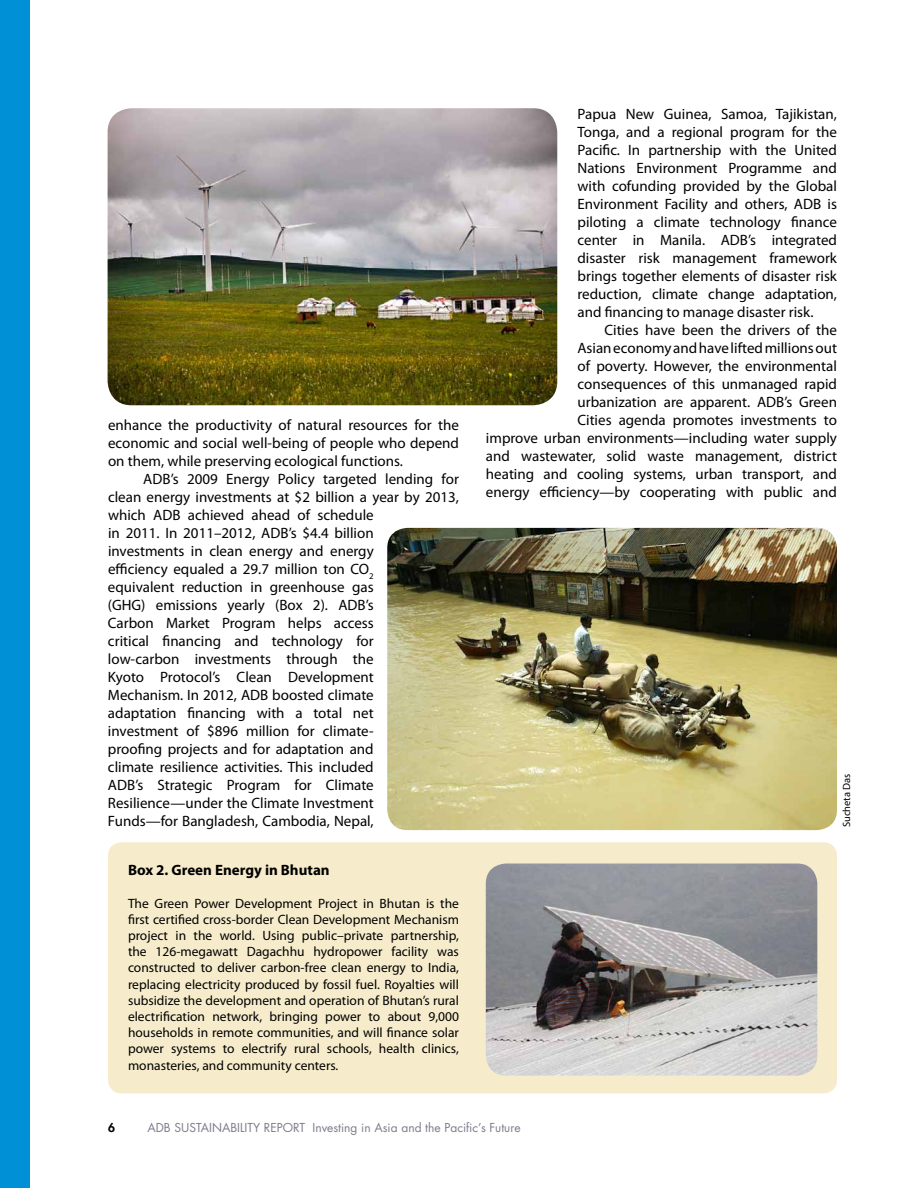
<style>
.page{position:relative;width:918px;height:1188px;background:#0090d6}
.page>*{position:absolute;margin:0;border:0;box-sizing:border-box;transform-origin:0 0}
.t1{font:15px/18px "Myriad Pro";color:#000;text-align:justify}
.t2{font:700 15px "Myriad Pro";color:#000}
.t3{font:13.5px/16.2px "Myriad Pro";color:#000;text-align:justify}
.t4{font:12px "Futura Std";color:#7c7c8c}
.t5{font:800 12px "Futura Std";color:#000}
.t6{font:10.5px "Myriad Pro";color:#000}
</style>
<div class="page">
<div style="left:30px;top:0;width:888px;height:1188px;background:#fff"></div>
<div style="left:108px;top:842px;width:729px;height:251px;background:#f6ebcb;border-radius:14px"></div>
<img style="left:486px;top:864px;width:331px;height:212px">
<img style="left:387px;top:528px;width:450px;height:302px">
<img style="left:108px;top:108px;width:449px;height:297px">
<p class="t1" style="left:108px;top:416px;width:352px">enhance the productivity of natural resources for the economic and social well-being of people who depend on them, while preserving ecological functions.</p>
<p class="t1" style="left:108px;top:470px;width:353px;text-align:left;text-indent:35px">ADB’s 2009 Energy Policy targeted lending for clean energy investments at $2 billion a year by 2013, which ADB achieved ahead of schedule<br>in 2011. In 2011–2012, ADB’s $4.4 billion<br>investments in clean energy and energy<br>efficiency equaled a 29.7 million ton CO<sub>2<br></sub>equivalent reduction in greenhouse gas<br>(GHG) emissions yearly (Box 2). ADB’s<br>Carbon Market Program helps access<br>critical financing and technology for<br>low-carbon investments through the<br>Kyoto Protocol’s Clean Development<br>Mechanism. In 2012, ADB boosted climate<br>adaptation financing with a total net<br>investment of $896 million for climate-<br>proofing projects and for adaptation and<br>climate resilience activities. This included<br>ADB’s Strategic Program for Climate Resilience—under the Climate Investment<br>Funds—for Bangladesh, Cambodia, Nepal,</p>
<p class="t2" style="left:128px;top:860px;width:203px">Box 2. Green Energy in Bhutan</p>
<p class="t3" style="left:128px;top:895px;width:332px">The Green Power Development Project in Bhutan is the first certified cross-border Clean Development Mechanism project in the world. Using public–private partnership, the 126-megawatt Dagachhu hydropower facility was constructed to deliver carbon-free clean energy to India, replacing electricity produced by fossil fuel. Royalties will subsidize the development and operation of Bhutan’s rural electrification network, bringing power to about 9,000 households in remote communities, and will finance solar power systems to electrify rural schools, health clinics, monasteries, and community centers.</p>
<p class="t1" style="left:578px;top:105px;width:261px">Papua New Guinea, Samoa, Tajikistan, Tonga, and a regional program for the Pacific. In partnership with the United Nations Environment Programme and with cofunding provided by the Global Environment Facility and others, ADB is piloting a climate technology finance center in Manila. ADB’s integrated disaster risk management framework brings together elements of disaster risk reduction, climate change adaptation, and financing to manage disaster risk.</p>
<p class="t1" style="left:486px;top:321px;width:353px;text-align:right">Cities have been the drivers of the<br>Asian economy and have lifted millions out<br>of poverty. However, the environmental consequences of this unmanaged rapid<br>urbanization are apparent. ADB’s Green<br>Cities agenda promotes investments to<br>improve urban environments—including water supply and wastewater, solid waste management, district heating and cooling systems, urban transport, and energy efficiency—by cooperating with public and</p>
<p class="t6" style="left:840px;top:827px;width:55px;rotate:-90deg">Sucheta Das</p>
<p class="t5" style="left:108px;top:1120px;width:8px">6</p>
<p class="t4" style="left:147px;top:1120px;width:375px">ADB SUSTAINABILITY REPORT Investing in Asia and the Pacific’s Future</p>
</div>
